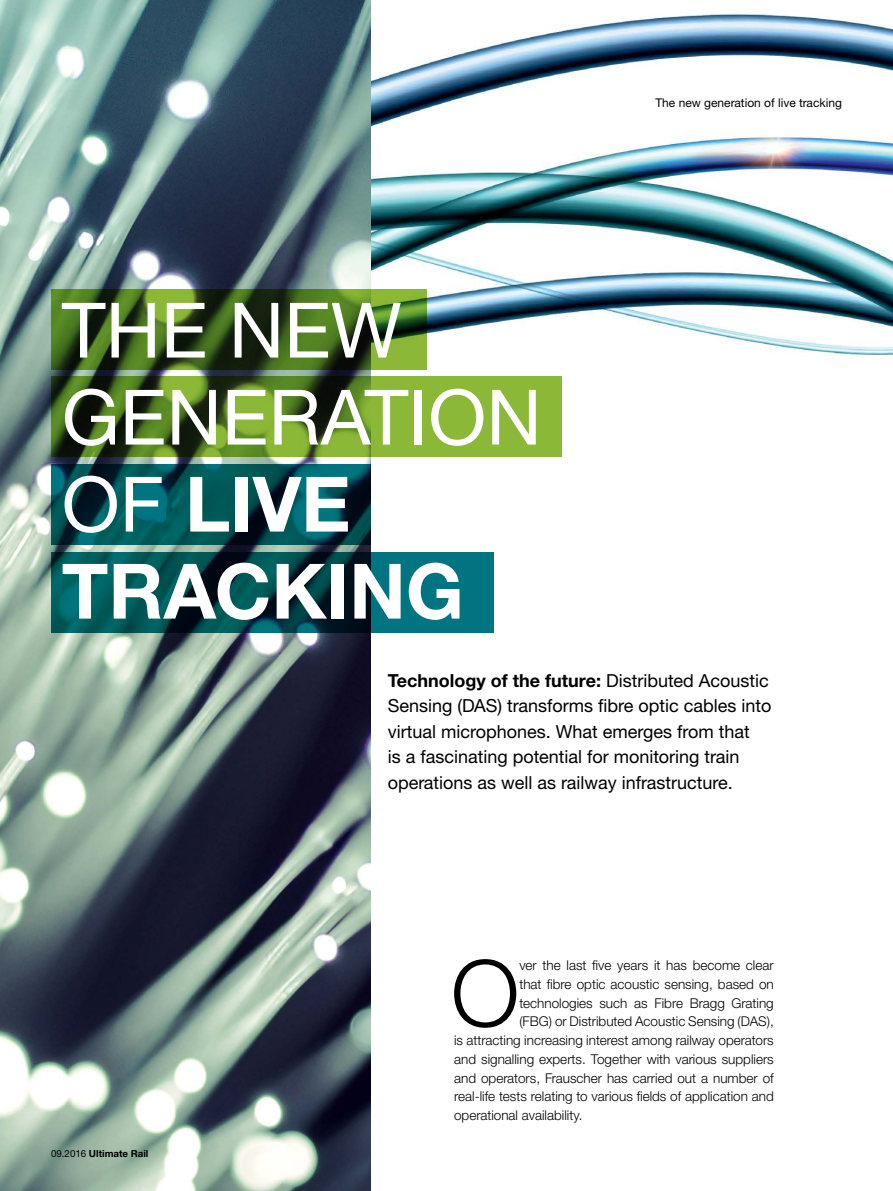
<style>
.page{position:relative;width:893px;height:1191px;background:#fff}
.page>*{position:absolute;margin:0;border:0;box-sizing:border-box;transform-origin:0 0}
.t1{font:300 92.25px "Helvetica Neue LTW1 G";color:#000}
.t2{font:76.5px/87px "Helvetica Neue LTW1 G";color:#fff}
.t3{font:700 76.5px "Helvetica Neue LTW1 G";color:#fff}
.t4{font:18px/25.5px "Helvetica Neue LTW1 G";color:#000}
.t5{font:300 13.5px "Helvetica Neue LTW1 G";color:#000}
.t6{font:12px "Helvetica Neue LTW1 G";color:#000}
.t7{font:700 9.75px "Helvetica Neue LTW1 G";color:#000}
.s1{font-weight:700}
.s2{font-weight:400}
</style>
<div class="page">
<img style="left:371px;top:14px;width:522px;height:600px">
<img style="left:0;top:0;width:371px;height:1191px">
<svg style="left:51px;top:464px;width:320px;height:81px;background:#004d53"></svg>
<svg style="left:51px;top:551px;width:442px;height:81px;background:#025057"></svg>
<svg style="left:51px;top:376px;width:510px;height:81px;background:#628727"></svg>
<svg style="left:51px;top:289px;width:375px;height:80px;background:#3e601d"></svg>
<h2 class="t2" style="left:62px;top:286px;width:481px">The new generation of <span class="s1">live<br>tra</span></h2>
<h2 class="t3" style="left:215px;top:544px;width:251px">cking</h2>
<p class="t6" style="left:655px;top:96px;width:188px">The new generation of live tracking</p>
<p class="t4" style="left:388px;top:667px;width:385px"><span class="s1">Technology of the future:</span> Distributed Acoustic Sensing (DAS) transforms fibre optic cables into virtual microphones. What emerges from that<br>is a fascinating potential for monitoring train operations as well as railway infrastructure.</p>
<p class="t7" style="left:51px;top:1147px;width:99px"><span class="s2">09.2016</span> Ultimate Rail</p>
<h1 class="t1" style="left:451px;top:937px;width:70px">O</h1>
<p class="t5" style="left:519px;top:957px;width:256px">ver the last five years it has become clear</p>
<p class="t5" style="left:519px;top:975px;width:256px">that fibre optic acoustic sensing, based on</p>
<p class="t5" style="left:519px;top:994px;width:256px">technologies such as Fibre Bragg Grating</p>
<p class="t5" style="left:519px;top:1013px;width:256px">(FBG) or Distributed Acoustic Sensing (DAS),</p>
<p class="t5" style="left:454px;top:1032px;width:321px">is attracting increasing interest among railway operators</p>
<p class="t5" style="left:454px;top:1050px;width:321px">and signalling experts. Together with various suppliers</p>
<p class="t5" style="left:454px;top:1069px;width:321px">and operators, Frauscher has carried out a number of</p>
<p class="t5" style="left:454px;top:1088px;width:321px">real-life tests relating to various fields of application and</p>
<p class="t5" style="left:454px;top:1107px;width:130px">operational availability.</p>
</div>
